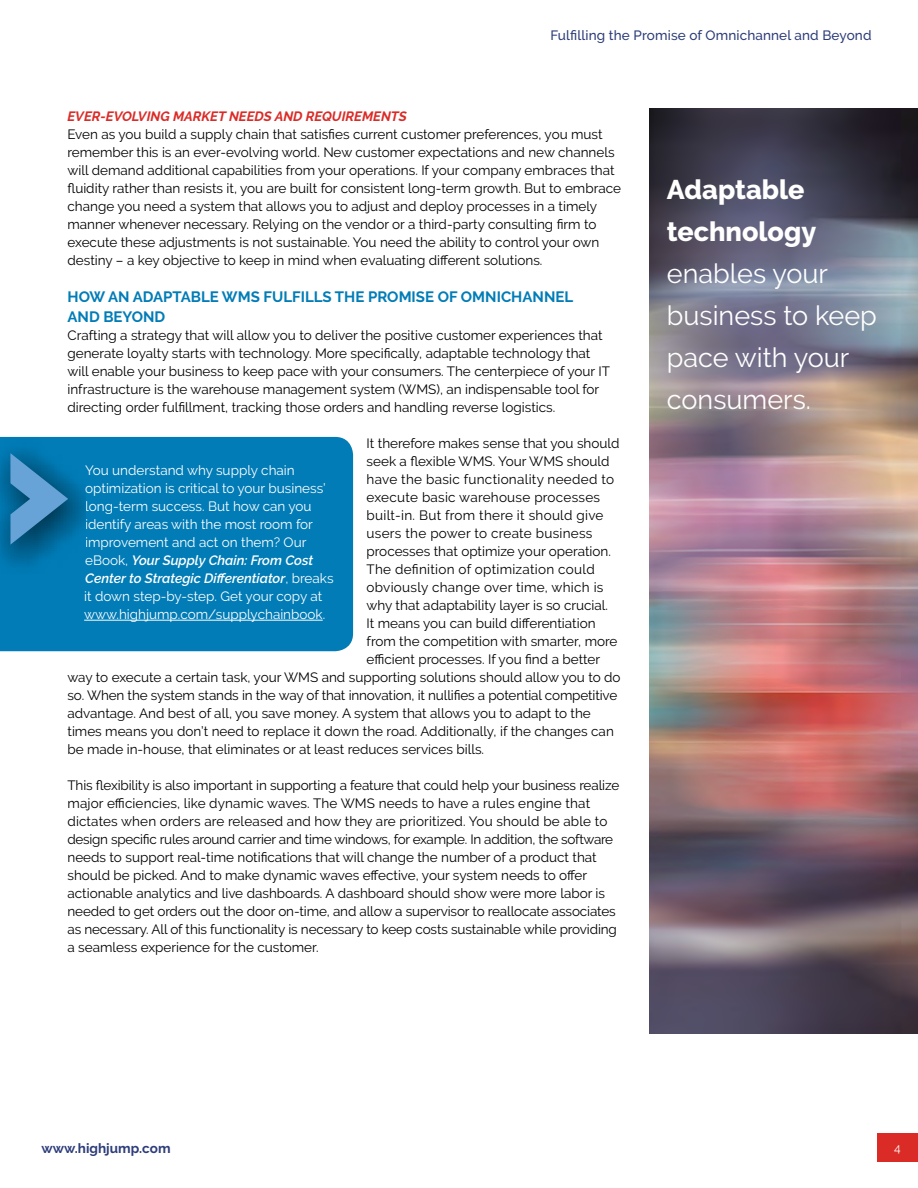
<style>
.page{position:relative;width:918px;height:1188px;background:#fff}
.page>*{position:absolute;margin:0;border:0;box-sizing:border-box;transform-origin:0 0}
.t1{font:27px/42px "Raleway";color:#fff}
.t2{font:800 27px/42px "Raleway";color:#fff}
.t3{font:700 15px/19.5px "Raleway";color:#017cb7}
.t4{font:13.5px/18px "Raleway";color:#000}
.t5{font:13.5px/18px "Raleway";color:#fff}
.t6{font:13.5px "Raleway";letter-spacing:.02em;color:#000}
.t7{font:500 13.5px "Raleway";letter-spacing:.01em;color:#2d3d79}
.t8{font:italic 700 13.5px "Raleway";color:#db2b27}
.t9{font:700 13.5px "Raleway";color:#2d3d79}
.t10{font:12px "Raleway";color:#fff}
.s1{font-weight:600;font-style:italic}
</style>
<div class="page">
<div style="left:878px;top:1133px;width:40px;height:28px;background:#db2b27"></div>
<img style="left:649px;top:108px;width:269px;height:926px">
<div style="left:0;top:437px;width:353px;height:214px;background:#017cb7"></div>
<hr style="left:84px;top:620px;width:239px;height:1px;background:#fff">
<svg style="left:0;top:436px;width:85px;height:138px;background:#0375ac"></svg>
<svg style="left:10px;top:453px;width:58px;height:92px;background:#2d7dae"></svg>
<p class="t7" style="left:550px;top:27px;width:323px">Fulfilling the Promise of Omnichannel and Beyond</p>
<p class="t8" style="left:68px;top:108px;width:341px">EVER-EVOLVING MARKET NEEDS AND REQUIREMENTS</p>
<p class="t4" style="left:68px;top:125px;width:555px">Even as you build a supply chain that satisfies current customer preferences, you must remember this is an ever-evolving world. New customer expectations and new channels will demand additional capabilities from your operations. If your company embraces that fluidity rather than resists it, you are built for consistent long-term growth. But to embrace change you need a system that allows you to adjust and deploy processes in a timely manner whenever necessary. Relying on the vendor or a third-party consulting firm to execute these adjustments is not sustainable. You need the ability to control your own destiny – a key objective to keep in mind when evaluating different solutions.</p>
<p class="t3" style="left:68px;top:287px;width:507px">HOW AN ADAPTABLE WMS FULFILLS THE PROMISE OF OMNICHANNEL<br>AND BEYOND</p>
<p class="t4" style="left:68px;top:326px;width:544px">Crafting a strategy that will allow you to deliver the positive customer experiences that generate loyalty starts with technology. More specifically, adaptable technology that will enable your business to keep pace with your consumers. The centerpiece of your IT infrastructure is the warehouse management system (WMS), an indispensable tool for directing order fulfillment, tracking those orders and handling reverse logistics.</p>
<p class="t4" style="left:367px;top:434px;width:254px">It therefore makes sense that you should</p>
<p class="t4" style="left:367px;top:452px;width:244px">seek a flexible WMS. Your WMS should</p>
<p class="t6" style="left:367px;top:471px;width:249px">have the basic functionality needed to</p>
<p class="t6" style="left:367px;top:489px;width:235px">execute basic warehouse processes</p>
<p class="t6" style="left:367px;top:507px;width:238px">built-in. But from there it should give</p>
<p class="t6" style="left:367px;top:525px;width:227px">users the power to create business</p>
<p class="t4" style="left:367px;top:542px;width:246px">processes that optimize your operation.</p>
<p class="t6" style="left:367px;top:561px;width:230px">The definition of optimization could</p>
<p class="t6" style="left:367px;top:579px;width:238px">obviously change over time, which is</p>
<p class="t4" style="left:367px;top:596px;width:243px">why that adaptability layer is so crucial.</p>
<p class="t4" style="left:367px;top:614px;width:230px">It means you can build differentiation</p>
<p class="t4" style="left:367px;top:632px;width:252px">from the competition with smarter, more</p>
<p class="t4" style="left:367px;top:650px;width:235px">efficient processes. If you find a better</p>
<p class="t4" style="left:68px;top:668px;width:555px">way to execute a certain task, your WMS and supporting solutions should allow you to do</p>
<p class="t4" style="left:68px;top:686px;width:551px">so. When the system stands in the way of that innovation, it nullifies a potential competitive</p>
<p class="t4" style="left:68px;top:704px;width:525px">advantage. And best of all, you save money. A system that allows you to adapt to the</p>
<p class="t4" style="left:68px;top:722px;width:548px">times means you don’t need to replace it down the road. Additionally, if the changes can</p>
<p class="t4" style="left:68px;top:740px;width:418px">be made in-house, that eliminates or at least reduces services bills.</p>
<p class="t4" style="left:68px;top:776px;width:553px">This flexibility is also important in supporting a feature that could help your business realize major efficiencies, like dynamic waves. The WMS needs to have a rules engine that dictates when orders are released and how they are prioritized. You should be able to design specific rules around carrier and time windows, for example. In addition, the software needs to support real-time notifications that will change the number of a product that should be picked. And to make dynamic waves effective, your system needs to offer actionable analytics and live dashboards. A dashboard should show were more labor is needed to get orders out the door on-time, and allow a supervisor to reallocate associates as necessary. All of this functionality is necessary to keep costs sustainable while providing a seamless experience for the customer.</p>
<p class="t5" style="left:84px;top:461px;width:251px">You understand why supply chain optimization is critical to your business’ long-term success. But how can you identify areas with the most room for improvement and act on them? Our eBook, <span class="s1">Your Supply Chain: From Cost Center to Strategic Differentiator</span>, breaks it down step-by-step. Get your copy at www.highjump.com/supplychainbook.</p>
<h1 class="t2" style="left:667px;top:168px;width:151px">Adaptable technology</h1>
<h1 class="t1" style="left:667px;top:252px;width:212px">enables your business to keep pace with your consumers.</h1>
<p class="t9" style="left:42px;top:1141px;width:131px">www.highjump.com</p>
<p class="t10" style="left:894px;top:1141px;width:8px">4</p>
</div>
